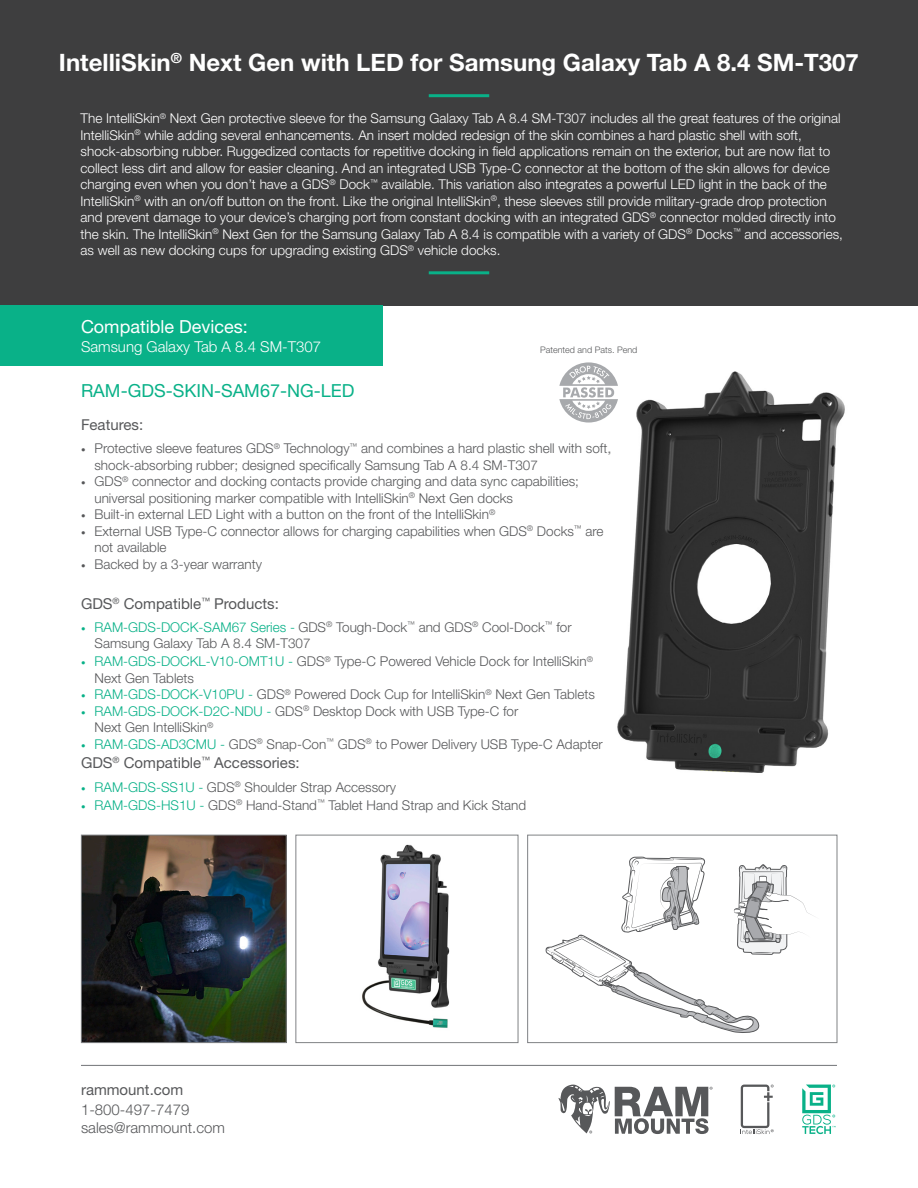
<style>
.page{position:relative;width:918px;height:1188px;background:#fff}
.page>*{position:absolute;margin:0;border:0;box-sizing:border-box;transform-origin:0 0}
.t1{font:700 24px "Helvetica Neue LT Std";color:#fff}
.t2{font:18px "Helvetica Neue LT Std";color:#09b188}
.t3{font:18px "Helvetica Neue LT Std";color:#fff}
.t4{font:15px "Helvetica Neue LT Std";color:#57585a}
.t5{font:300 15px "Helvetica Neue LT Std";color:#57585a}
.t6{font:300 15px "Helvetica Neue LT Std";color:#fff}
.t7{font:300 13.5px/16.5px "Helvetica Neue LT Std";color:#fff}
.t8{font:300 13.5px/16.5px "Helvetica Neue LT Std";color:#57585a}
.t9{font:300 9px "Helvetica Neue LT Std";color:#57585a}
.s1{font-size:9px}
.s2{font-size:9px;color:#09b188}
.s3{color:#09b188}
</style>
<div class="page">
<div style="left:527px;top:835px;width:310px;height:208px;border:1px solid #808285"></div>
<img style="left:362px;top:844px;width:88px;height:184px">
<div style="left:295px;top:835px;width:223px;height:208px;border:1px solid #808285"></div>
<img style="left:83px;top:837px;width:202px;height:204px">
<div style="left:81px;top:835px;width:206px;height:208px;border:1px solid #808285"></div>
<svg style="left:546px;top:857px;width:267px;height:176px"></svg>
<div style="left:0;top:0;width:918px;height:306px;background:#3e3e3f"></div>
<div style="left:0;top:306px;width:382px;height:60px;background:#09b188"></div>
<hr style="left:429px;top:94px;width:60px;height:3px;background:#09b188">
<hr style="left:429px;top:271px;width:60px;height:3px;background:#09b188">
<svg style="left:559px;top:362px;width:52px;height:61px"></svg>
<hr style="left:81px;top:1065px;width:756px;height:1px;background:#808285">
<svg style="left:802px;top:1085px;width:34px;height:49px"></svg>
<svg style="left:741px;top:1085px;width:33px;height:49px"></svg>
<svg style="left:558px;top:1084px;width:155px;height:50px"></svg>
<img style="left:611px;top:371px;width:234px;height:402px">
<p class="t1" style="left:59px;top:48px;width:802px">IntelliSkin<sup>®</sup> Next Gen with LED for Samsung Galaxy Tab A 8.4 SM-T307</p>
<p class="t7" style="left:81px;top:110px;width:764px">The IntelliSkin<sup>®</sup> Next Gen protective sleeve for the Samsung Galaxy Tab A 8.4 SM-T307 includes all the great features of the original IntelliSkin<sup>®</sup> while adding several enhancements. An insert molded redesign of the skin combines a hard plastic shell with soft, shock-absorbing rubber. Ruggedized contacts for repetitive docking in field applications remain on the exterior, but are now flat to collect less dirt and allow for easier cleaning. And an integrated USB Type-C connector at the bottom of the skin allows for device charging even when you don’t have a GDS<sup>®</sup> Dock<sup>™</sup> available. This variation also integrates a powerful LED light in the back of the IntelliSkin<sup>®</sup> with an on/off button on the front. Like the original IntelliSkin<sup>®</sup>, these sleeves still provide military-grade drop protection and prevent damage to your device’s charging port from constant docking with an integrated GDS<sup>®</sup> connector molded directly into the skin. The IntelliSkin<sup>®</sup> Next Gen for the Samsung Galaxy Tab A 8.4 is compatible with a variety of GDS<sup>®</sup> Docks<sup>™</sup> and accessories, as well as new docking cups for upgrading existing GDS<sup>®</sup> vehicle docks.</p>
<p class="t3" style="left:81px;top:315px;width:168px">Compatible Devices:</p>
<p class="t6" style="left:81px;top:338px;width:242px">Samsung Galaxy Tab A 8.4 SM-T307</p>
<p class="t9" style="left:540px;top:344px;width:99px">Patented and Pats. Pend</p>
<p class="t2" style="left:81px;top:380px;width:275px">RAM-GDS-SKIN-SAM67-NG-LED</p>
<p class="t4" style="left:81px;top:416px;width:64px">Features:</p>
<p class="t8" style="left:94px;top:440px;width:518px;text-indent:-14px"><span class="s1">•</span> Protective sleeve features GDS<sup>®</sup> Technology<sup>™</sup> and combines a hard plastic shell with soft, shock-absorbing rubber; designed specifically Samsung Tab A 8.4 SM-T307</p>
<p class="t8" style="left:94px;top:473px;width:486px;text-indent:-14px"><span class="s1">•</span> GDS<sup>®</sup> connector and docking contacts provide charging and data sync capabilities; universal positioning marker compatible with IntelliSkin<sup>®</sup> Next Gen docks</p>
<p class="t8" style="left:81px;top:506px;width:416px"><span class="s1">•</span> Built-in external LED Light with a button on the front of the IntelliSkin<sup>®</sup></p>
<p class="t8" style="left:94px;top:522px;width:510px;text-indent:-14px"><span class="s1">•</span> External USB Type-C connector allows for charging capabilities when GDS<sup>®</sup> Docks<sup>™</sup> are not available</p>
<p class="t8" style="left:81px;top:555px;width:183px"><span class="s1">•</span> Backed by a 3-year warranty</p>
<p class="t4" style="left:81px;top:594px;width:199px">GDS<sup>®</sup> Compatible<sup>™</sup> Products:</p>
<p class="t8" style="left:94px;top:619px;width:479px;text-indent:-14px"><span class="s2">•</span> <span class="s3">RAM-GDS-DOCK-SAM67 Series -</span> GDS<sup>®</sup> Tough-Dock<sup>™</sup> and GDS<sup>®</sup> Cool-Dock<sup>™</sup> for<br>Samsung Galaxy Tab A 8.4 SM-T307</p>
<p class="t8" style="left:94px;top:653px;width:500px;text-indent:-14px"><span class="s2">•</span> <span class="s3">RAM-GDS-DOCKL-V10-OMT1U -</span> GDS<sup>®</sup> Type-C Powered Vehicle Dock for IntelliSkin<sup>®<br></sup>Next Gen Tablets</p>
<p class="t8" style="left:81px;top:686px;width:515px"><span class="s2">•</span> <span class="s3">RAM-GDS-DOCK-V10PU -</span> GDS<sup>®</sup> Powered Dock Cup for IntelliSkin<sup>®</sup> Next Gen Tablets</p>
<p class="t8" style="left:94px;top:703px;width:425px;text-indent:-14px"><span class="s2">•</span> <span class="s3">RAM-GDS-DOCK-D2C-NDU -</span> GDS<sup>®</sup> Desktop Dock with USB Type-C for<br>Next Gen IntelliSkin<sup>®</sup></p>
<p class="t8" style="left:81px;top:736px;width:523px"><span class="s2">•</span> <span class="s3">RAM-GDS-AD3CMU -</span> GDS<sup>®</sup> Snap-Con<sup>™</sup> GDS<sup>®</sup> to Power Delivery USB Type-C Adapter</p>
<p class="t4" style="left:81px;top:754px;width:220px">GDS<sup>®</sup> Compatible<sup>™</sup> Accessories:</p>
<p class="t8" style="left:81px;top:778px;width:317px"><span class="s2">•</span> <span class="s3">RAM-GDS-SS1U -</span> GDS<sup>®</sup> Shoulder Strap Accessory</p>
<p class="t8" style="left:81px;top:796px;width:447px"><span class="s2">•</span> <span class="s3">RAM-GDS-HS1U -</span> GDS<sup>®</sup> Hand-Stand<sup>™</sup> Tablet Hand Strap and Kick Stand</p>
<p class="t4" style="left:81px;top:1081px;width:104px">rammount.com</p>
<p class="t5" style="left:81px;top:1101px;width:110px">1-800-497-7479</p>
<p class="t5" style="left:81px;top:1118px;width:145px">sales@rammount.com</p>
</div>
